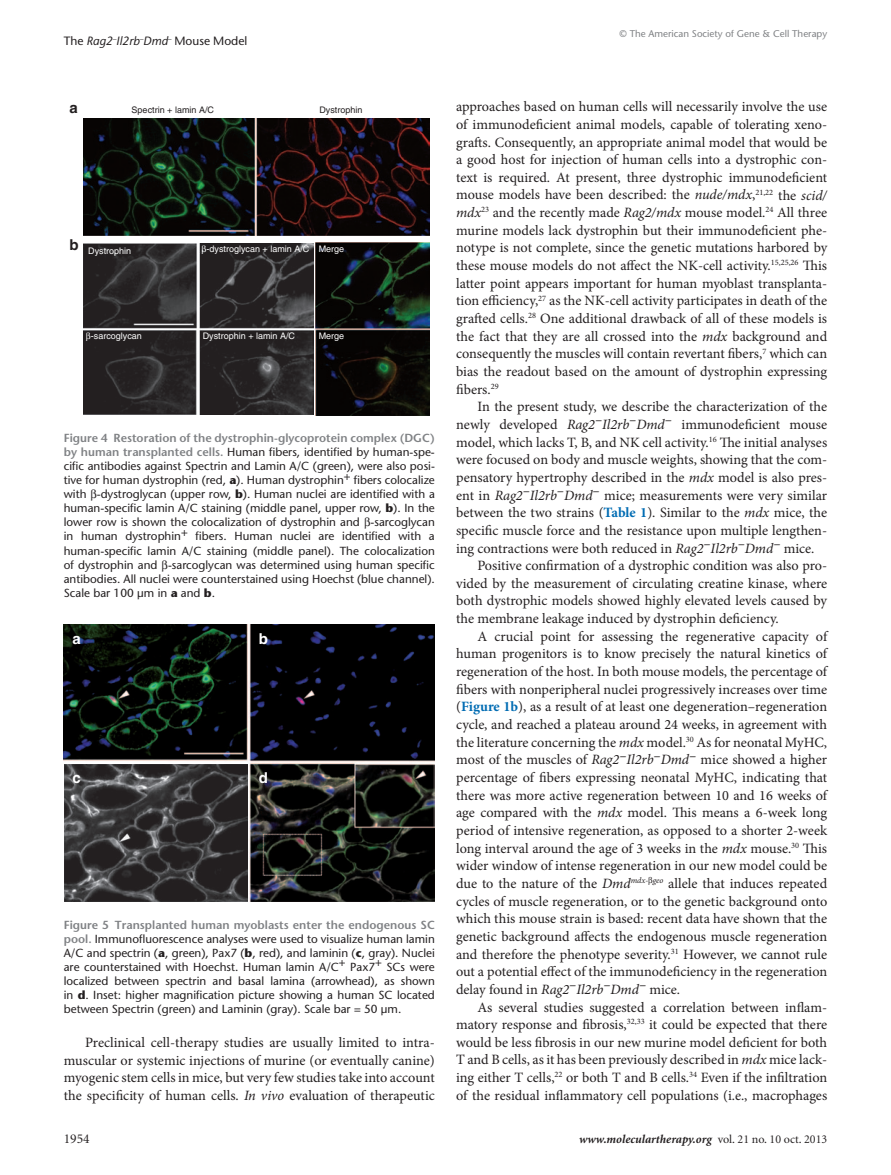
<style>
.page{position:relative;width:891px;height:1175px;background:#fff}
.page>*{position:absolute;margin:0;border:0;box-sizing:border-box;transform-origin:0 0}
.t1{font:700 15px "Helvetica";color:#fff}
.t2{font:700 15px "Helvetica";color:#231f20}
.t3{font:14.25px/17.7px "Minion Pro";color:#231f20;text-align:justify}
.t4{font:13.5px "Minion";color:#231f20}
.t5{font:italic 700 12px "Minion";color:#231f20}
.t6{font:12px "Stone Sans";color:#231f20}
.t7{font:11.7px/14.1px "Stone Sans";color:#231f20;text-align:justify}
.t8{font:600 11.7px "ITC Stone Sans";color:#808285}
.t9{font:9.75px "Stone Sans";color:#808285}
.t10{font:9px "Helvetica";color:#fff}
.t11{font:9px "Helvetica";color:#231f20}
.s1{font-style:italic}
.s2{font-family:"ITC Stone Sans";font-weight:600;color:#808285}
.s3{font-weight:700}
.s4{font-weight:700;color:#006cb3}
.s5{font-weight:400;font-style:normal}
</style>
<div class="page">
<img style="left:84px;top:243px;width:345px;height:172px">
<img style="left:83px;top:119px;width:346px;height:117px">
<img style="left:64px;top:624px;width:371px;height:277px">
<img style="left:64px;top:764px;width:183px;height:137px">
<svg style="left:202px;top:245px;width:4px;height:9px"></svg>
<svg style="left:87px;top:332px;width:4px;height:9px"></svg>
<p class="t6" style="left:64px;top:34px;width:185px">The <span class="s1">Rag2</span><sup>–</sup><span class="s1">Il2rb</span><sup>–</sup><span class="s1">Dmd</span><sup>–</sup> Mouse Model</p>
<p class="t2" style="left:69px;top:99px;width:10px">a</p>
<p class="t11" style="left:132px;top:105px;width:84px">Spectrin + lamin A/C</p>
<p class="t11" style="left:319px;top:105px;width:45px">Dystrophin</p>
<p class="t2" style="left:69px;top:235px;width:11px">b</p>
<p class="t10" style="left:88px;top:246px;width:45px">Dystrophin</p>
<p class="t10" style="left:207px;top:244px;width:139px">-dystroglycan + lamin A/C Merge</p>
<p class="t10" style="left:91px;top:331px;width:53px">-sarcoglycan</p>
<p class="t10" style="left:203px;top:331px;width:94px">Dystrophin + lamin A/C</p>
<p class="t10" style="left:319px;top:331px;width:27px">Merge</p>
<p class="t8" style="left:64px;top:431px;width:373px">Figure 4 Restoration of the dystrophin-glycoprotein complex (DGC)</p>
<p class="t7" style="left:64px;top:445px;width:373px"><span class="s2">by human transplanted cells.</span> Human fibers, identified by human-spe&shy;cific antibodies against Spectrin and Lamin A/C (green), were also posi&shy;tive for human dystrophin (red, <span class="s3">a</span>). Human dystrophin+ fibers colocalize with -dystroglycan (upper row, <span class="s3">b</span>). Human nuclei are identified with a human-specific lamin A/C staining (middle panel, upper row, <span class="s3">b</span>). In the lower row is shown the colocalization of dystrophin and -sarcoglycan in human dystrophin+ fibers. Human nuclei are identified with a human-specific lamin A/C staining (middle panel). The colocalization of dystrophin and -sarcoglycan was determined using human specific antibodies. All nuclei were counterstained using Hoechst (blue channel).<br>Scale bar 100 μm in <span class="s3">a</span> and <span class="s3">b</span>.</p>
<p class="t1" style="left:73px;top:630px;width:10px">a</p>
<p class="t1" style="left:259px;top:630px;width:11px">b</p>
<p class="t1" style="left:73px;top:769px;width:10px">c</p>
<p class="t1" style="left:259px;top:769px;width:11px">d</p>
<p class="t8" style="left:64px;top:917px;width:373px">Figure 5 Transplanted human myoblasts enter the endogenous SC</p>
<p class="t7" style="left:64px;top:931px;width:373px"><span class="s2">pool.</span> Immunofluorescence analyses were used to visualize human lamin A/C and spectrin (<span class="s3">a</span>, green), Pax7 (<span class="s3">b</span>, red), and laminin (<span class="s3">c</span>, gray). Nuclei are counterstained with Hoechst. Human lamin A/C+ Pax7+ SCs were localized between spectrin and basal lamina (arrowhead), as shown in <span class="s3">d</span>. Inset: higher magnification picture showing a human SC located between Spectrin (green) and Laminin (gray). Scale bar = 50 μm.</p>
<p class="t3" style="left:64px;top:1033px;width:373px;text-indent:21px">Preclinical cell-therapy studies are usually limited to intra&shy;muscular or systemic injections of murine (or eventually canine) myogenic stem cells in mice, but very few studies take into account the specificity of human cells. <span class="s1">In vivo</span> evaluation of therapeutic</p>
<p class="t9" style="left:620px;top:28px;width:209px">© The American Society of Gene &amp; Cell Therapy</p>
<p class="t3" style="left:456px;top:98px;width:373px">approaches based on human cells will necessarily involve the use of immunodeficient animal models, capable of tolerating xeno&shy;grafts. Consequently, an appropriate animal model that would be a good host for injection of human cells into a dystrophic con&shy;text is required. At present, three dystrophic immunodeficient mouse models have been described: the <span class="s1">nude/mdx</span>,<sup>21,22</sup> the <span class="s1">scid/ mdx</span><sup>23</sup> and the recently made <span class="s1">Rag2/mdx</span> mouse model.<sup>24</sup> All three murine models lack dystrophin but their immunodeficient phe&shy;notype is not complete, since the genetic mutations harbored by these mouse models do not affect the NK-cell activity.<sup>15,25,26</sup> This latter point appears important for human myoblast transplanta&shy;tion efficiency,<sup>27</sup> as the NK-cell activity participates in death of the grafted cells.<sup>28</sup> One additional drawback of all of these models is the fact that they are all crossed into the <span class="s1">mdx</span> background and consequently the muscles will contain revertant fibers,<sup>7</sup> which can bias the readout based on the amount of dystrophin expressing fibers.<sup>29</sup></p>
<p class="t3" style="left:477px;top:398px;width:351px">In the present study, we describe the characterization of the</p>
<p class="t3" style="left:456px;top:415px;width:373px">newly developed <span class="s1">Rag2</span><sup>–</sup><span class="s1">Il2rb</span><sup>–</sup><span class="s1">Dmd</span><sup>–</sup> immunodeficient mouse</p>
<p class="t3" style="left:456px;top:433px;width:373px">model, which lacks T, B, and NK cell activity.<sup>16</sup> The initial analyses</p>
<p class="t3" style="left:456px;top:451px;width:373px">were focused on body and muscle weights, showing that the com-</p>
<p class="t3" style="left:456px;top:468px;width:373px">pensatory hypertrophy described in the <span class="s1">mdx</span> model is also pres-</p>
<p class="t3" style="left:456px;top:486px;width:373px">ent in <span class="s1">Rag2</span><sup>–</sup><span class="s1">Il2rb</span><sup>–</sup><span class="s1">Dmd</span><sup>–</sup> mice; measurements were very similar</p>
<p class="t3" style="left:456px;top:504px;width:373px">between the two strains (<span class="s4">Table 1</span>). Similar to the <span class="s1">mdx</span> mice, the</p>
<p class="t3" style="left:456px;top:521px;width:373px">specific muscle force and the resistance upon multiple lengthen-</p>
<p class="t3" style="left:456px;top:539px;width:360px">ing contractions were both reduced in <span class="s1">Rag2</span><sup>–</sup><span class="s1">Il2rb</span><sup>–</sup><span class="s1">Dmd</span><sup>–</sup> mice.</p>
<p class="t3" style="left:477px;top:557px;width:351px">Positive confirmation of a dystrophic condition was also pro-</p>
<p class="t3" style="left:456px;top:574px;width:373px">vided by the measurement of circulating creatine kinase, where</p>
<p class="t3" style="left:456px;top:592px;width:373px">both dystrophic models showed highly elevated levels caused by</p>
<p class="t3" style="left:456px;top:610px;width:324px">the membrane leakage induced by dystrophin deficiency.</p>
<p class="t3" style="left:477px;top:627px;width:351px">A crucial point for assessing the regenerative capacity of</p>
<p class="t3" style="left:456px;top:645px;width:373px">human progenitors is to know precisely the natural kinetics of</p>
<p class="t3" style="left:456px;top:662px;width:373px">regeneration of the host. In both mouse models, the percentage of</p>
<p class="t3" style="left:456px;top:680px;width:373px">fibers with nonperipheral nuclei progressively increases over time</p>
<p class="t3" style="left:456px;top:698px;width:373px">(<span class="s4">Figure 1b</span>), as a result of at least one degeneration–regeneration</p>
<p class="t3" style="left:456px;top:715px;width:373px">cycle, and reached a plateau around 24 weeks, in agreement with</p>
<p class="t3" style="left:456px;top:733px;width:373px">the literature concerning the <span class="s1">mdx</span> model.<sup>30</sup> As for neonatal MyHC,</p>
<p class="t3" style="left:456px;top:751px;width:373px">most of the muscles of <span class="s1">Rag2</span><sup>–</sup><span class="s1">Il2rb</span><sup>–</sup><span class="s1">Dmd</span><sup>–</sup> mice showed a higher</p>
<p class="t3" style="left:456px;top:768px;width:373px">percentage of fibers expressing neonatal MyHC, indicating that</p>
<p class="t3" style="left:456px;top:786px;width:373px">there was more active regeneration between 10 and 16 weeks of</p>
<p class="t3" style="left:456px;top:804px;width:373px">age compared with the <span class="s1">mdx</span> model. This means a 6-week long</p>
<p class="t3" style="left:456px;top:821px;width:373px">period of intensive regeneration, as opposed to a shorter 2-week</p>
<p class="t3" style="left:456px;top:839px;width:373px">long interval around the age of 3 weeks in the <span class="s1">mdx</span> mouse.<sup>30</sup> This</p>
<p class="t3" style="left:456px;top:857px;width:373px">wider window of intense regeneration in our new model could be</p>
<p class="t3" style="left:456px;top:874px;width:373px">due to the nature of the <span class="s1">Dmd</span><sup>mdx-</sup> <sup>geo</sup> allele that induces repeated</p>
<p class="t3" style="left:456px;top:892px;width:373px">cycles of muscle regeneration, or to the genetic background onto</p>
<p class="t3" style="left:456px;top:910px;width:373px">which this mouse strain is based: recent data have shown that the</p>
<p class="t3" style="left:456px;top:927px;width:373px">genetic background affects the endogenous muscle regeneration</p>
<p class="t3" style="left:456px;top:945px;width:373px">and therefore the phenotype severity.<sup>31</sup> However, we cannot rule</p>
<p class="t3" style="left:456px;top:962px;width:373px">out a potential effect of the immunodeficiency in the regeneration</p>
<p class="t3" style="left:456px;top:980px;width:225px">delay found in <span class="s1">Rag2</span><sup>–</sup><span class="s1">Il2rb</span><sup>–</sup><span class="s1">Dmd</span><sup>–</sup> mice.</p>
<p class="t3" style="left:477px;top:998px;width:351px">As several studies suggested a correlation between inflam-</p>
<p class="t3" style="left:456px;top:1015px;width:373px">matory response and fibrosis,<sup>32,33</sup> it could be expected that there</p>
<p class="t3" style="left:456px;top:1033px;width:373px">would be less fibrosis in our new murine model deficient for both</p>
<p class="t3" style="left:456px;top:1051px;width:373px">T and B cells, as it has been previously described in <span class="s1">mdx</span> mice lack-</p>
<p class="t3" style="left:456px;top:1068px;width:373px">ing either T cells,<sup>22</sup> or both T and B cells.<sup>34</sup> Even if the infiltration</p>
<p class="t3" style="left:456px;top:1086px;width:373px">of the residual inflammatory cell populations (i.e., macrophages</p>
<p class="t4" style="left:64px;top:1132px;width:27px">1954</p>
<p class="t5" style="left:579px;top:1133px;width:249px">www.moleculartherapy.org <span class="s5">vol. 21 no. 10 oct. 2013</span></p>
</div>
